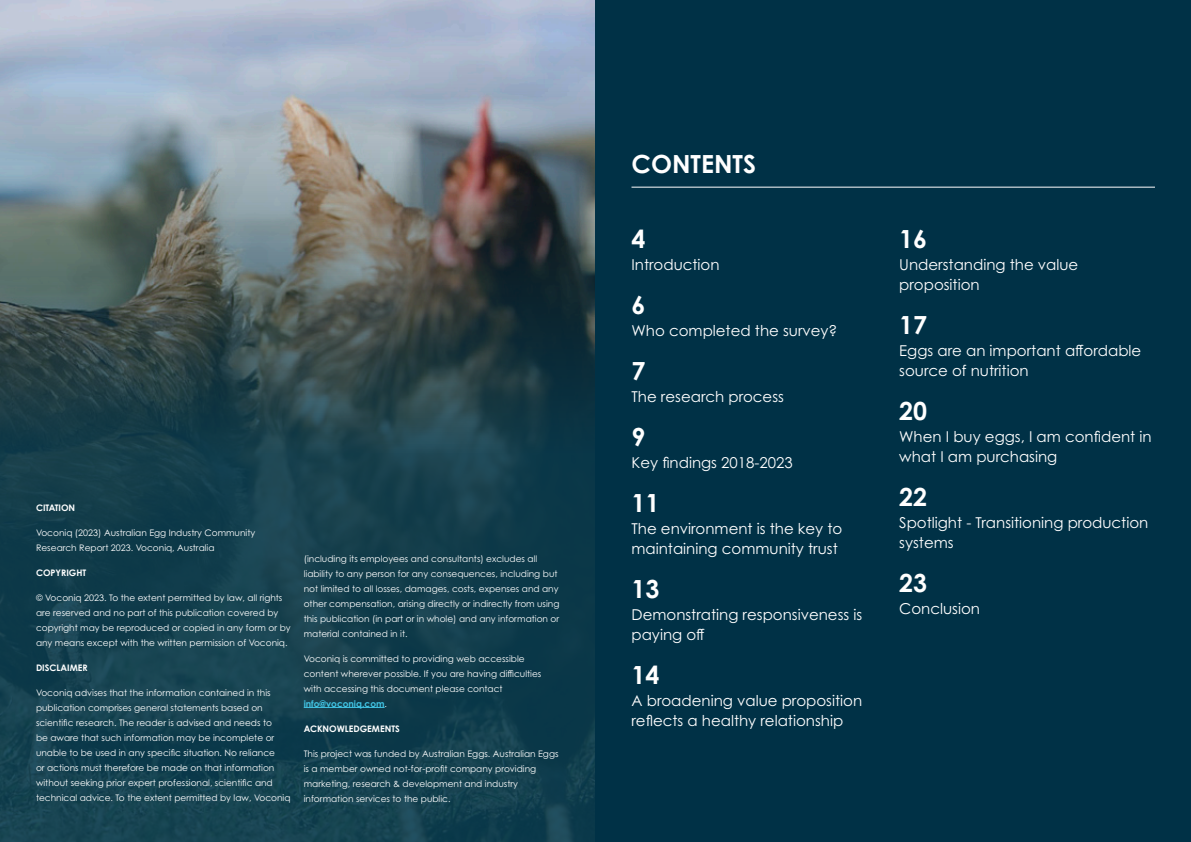
<style>
.page{position:relative;width:1191px;height:842px;background:#fff}
.page>*{position:absolute;margin:0;border:0;box-sizing:border-box;transform-origin:0 0}
.t1{font:700 25px "Century Gothic Pro";color:#fff}
.t2{font:15px/20px "Century Gothic Pro";color:#fff}
.t3{font:9px/15px "Century Gothic Pro";color:#fff}
.t4{font:700 9px "Century Gothic Pro";color:#fff}
.s1{font-weight:700;color:#41c5e5}
</style>
<div class="page">
<svg style="left:0;top:0;width:595px;height:842px;background:#3f5c66"></svg>
<hr style="left:304px;top:707px;width:80px;height:1px;background:#41c5e5">
<div style="left:595px;top:0;width:596px;height:842px;background:#003146"></div>
<hr style="left:631px;top:187px;width:524px;height:1px;background:#fff">
<p class="t4" style="left:36px;top:502px;width:41px">CITATION</p>
<p class="t3" style="left:36px;top:525px;width:221px">Voconiq (2023) Australian Egg Industry Community<br>Research Report 2023. Voconiq, Australia</p>
<p class="t4" style="left:36px;top:567px;width:52px">COPYRIGHT</p>
<p class="t3" style="left:36px;top:590px;width:256px">© Voconiq 2023. To the extent permitted by law, all rights are reserved and no part of this publication covered by copyright may be reproduced or copied in any form or by any means except with the written permission of Voconiq.</p>
<p class="t4" style="left:36px;top:662px;width:53px">DISCLAIMER</p>
<p class="t3" style="left:36px;top:685px;width:256px">Voconiq advises that the information contained in this publication comprises general statements based on scientific research. The reader is advised and needs to<br>be aware that such information may be incomplete or unable to be used in any specific situation. No reliance<br>or actions must therefore be made on that information without seeking prior expert professional, scientific and technical advice. To the extent permitted by law, Voconiq</p>
<p class="t3" style="left:304px;top:551px;width:257px">(including its employees and consultants) excludes all liability to any person for any consequences, including but not limited to all losses, damages, costs, expenses and any other compensation, arising directly or indirectly from using this publication (in part or in whole) and any information or material contained in it.</p>
<p class="t3" style="left:304px;top:651px;width:239px">Voconiq is committed to providing web accessible content wherever possible. If you are having difficulties with accessing this document please contact <span class="s1">info@voconiq.com</span>.</p>
<p class="t4" style="left:304px;top:723px;width:98px">ACKNOWLEDGEMENTS</p>
<p class="t3" style="left:304px;top:746px;width:256px">This project was funded by Australian Eggs. Australian Eggs is a member owned not-for-profit company providing marketing, research &amp; development and industry information services to the public.</p>
<p class="t1" style="left:631px;top:149px;width:126px">CONTENTS</p>
<p class="t1" style="left:631px;top:223px;width:15px">4</p>
<p class="t2" style="left:631px;top:254px;width:90px">Introduction</p>
<p class="t1" style="left:631px;top:289px;width:15px">6</p>
<p class="t2" style="left:631px;top:320px;width:207px">Who completed the survey?</p>
<p class="t1" style="left:631px;top:355px;width:15px">7</p>
<p class="t2" style="left:631px;top:386px;width:154px">The research process</p>
<p class="t1" style="left:631px;top:421px;width:15px">9</p>
<p class="t2" style="left:631px;top:452px;width:163px">Key findings 2018-2023</p>
<p class="t1" style="left:631px;top:487px;width:29px">11</p>
<p class="t2" style="left:631px;top:518px;width:212px">The environment is the key to maintaining community trust</p>
<p class="t1" style="left:631px;top:573px;width:29px">13</p>
<p class="t2" style="left:631px;top:604px;width:232px">Demonstrating responsiveness is paying off</p>
<p class="t1" style="left:631px;top:659px;width:29px">14</p>
<p class="t2" style="left:631px;top:690px;width:232px">A broadening value proposition reflects a healthy relationship</p>
<p class="t1" style="left:899px;top:223px;width:29px">16</p>
<p class="t2" style="left:899px;top:254px;width:181px">Understanding the value proposition</p>
<p class="t1" style="left:899px;top:309px;width:29px">17</p>
<p class="t2" style="left:899px;top:340px;width:244px">Eggs are an important affordable source of nutrition</p>
<p class="t1" style="left:899px;top:395px;width:29px">20</p>
<p class="t2" style="left:899px;top:426px;width:254px">When I buy eggs, I am confident in what I am purchasing</p>
<p class="t1" style="left:899px;top:481px;width:29px">22</p>
<p class="t2" style="left:899px;top:512px;width:251px">Spotlight - Transitioning production systems</p>
<p class="t1" style="left:899px;top:567px;width:29px">23</p>
<p class="t2" style="left:899px;top:598px;width:82px">Conclusion</p>
</div>
